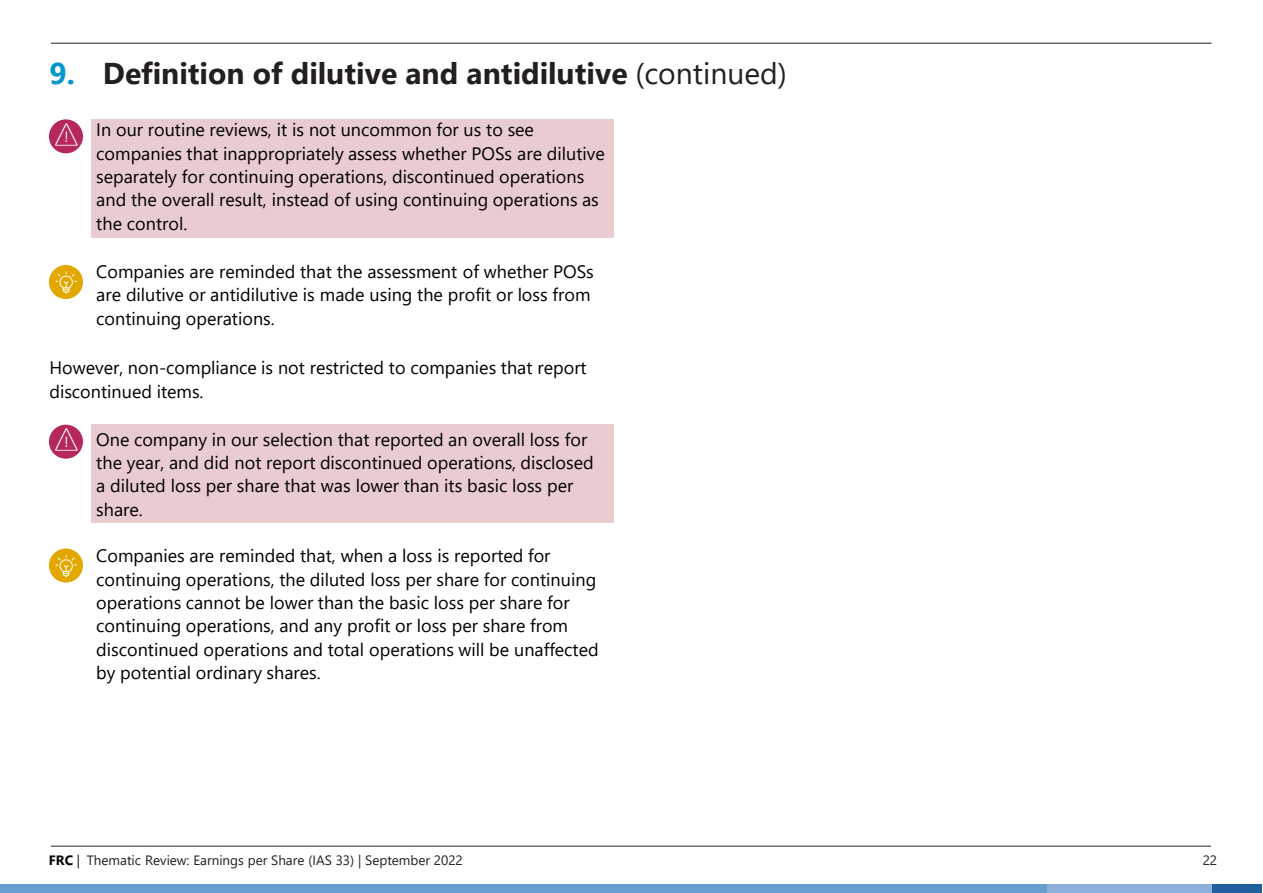
<style>
.page{position:relative;width:1263px;height:893px;background:#fff}
.page>*{position:absolute;margin:0;border:0;box-sizing:border-box;transform-origin:0 0}
.t1{font:700 30px "Segoe UI";color:#231f20}
.t2{font:18px/23.4px "Segoe UI";color:#000}
.t3{font:13.5px "Segoe UI";letter-spacing:-.005em;color:#231f20}
.t4{font:700 13.5px "Segoe UI";color:#000}
.s1{color:#0097ce}
.s2{font-weight:400}
</style>
<div class="page">
<hr style="left:51px;top:43px;width:1161px;height:1px;background:#231f20">
<hr style="left:51px;top:846px;width:1160px;height:1px;background:#231f20">
<div style="left:0;top:884px;width:1047px;height:9px;background:#669ed0"></div>
<div style="left:1047px;top:884px;width:166px;height:9px;background:#8bb0dc"></div>
<div style="left:1213px;top:884px;width:49px;height:9px;background:#20609f"></div>
<div style="left:91px;top:425px;width:523px;height:98px;background:#e9cccf"></div>
<div style="left:91px;top:119px;width:523px;height:119px;background:#e9cccf"></div>
<div style="left:49px;top:548px;width:34px;height:34px;background:#e2a800;border-radius:50%"></div>
<img style="left:55px;top:555px;width:21px;height:22px">
<div style="left:49px;top:265px;width:34px;height:34px;background:#e2a800;border-radius:50%"></div>
<img style="left:55px;top:271px;width:21px;height:22px">
<div style="left:49px;top:119px;width:34px;height:34px;background:#b6285b;border-radius:50%"></div>
<img style="left:55px;top:123px;width:22px;height:23px">
<div style="left:49px;top:425px;width:34px;height:34px;background:#b6285b;border-radius:50%"></div>
<img style="left:55px;top:429px;width:22px;height:22px">
<h2 class="t1" style="left:50px;top:51px;width:739px"><span class="s1">9.</span> Definition of dilutive and antidilutive <span class="s2">(continued)</span></h2>
<p class="t2" style="left:96px;top:117px;width:510px">In our routine reviews, it is not uncommon for us to see companies that inappropriately assess whether POSs are dilutive separately for continuing operations, discontinued operations and the overall result, instead of using continuing operations as the control.</p>
<p class="t2" style="left:96px;top:259px;width:499px">Companies are reminded that the assessment of whether POSs are dilutive or antidilutive is made using the profit or loss from continuing operations.</p>
<p class="t2" style="left:50px;top:355px;width:539px">However, non-compliance is not restricted to companies that report discontinued items.</p>
<p class="t2" style="left:96px;top:426px;width:499px">One company in our selection that reported an overall loss for the year, and did not report discontinued operations, disclosed a diluted loss per share that was lower than its basic loss per share.</p>
<p class="t2" style="left:96px;top:543px;width:504px">Companies are reminded that, when a loss is reported for continuing operations, the diluted loss per share for continuing operations cannot be lower than the basic loss per share for continuing operations, and any profit or loss per share from discontinued operations and total operations will be unaffected by potential ordinary shares.</p>
<p class="t4" style="left:49px;top:851px;width:33px">FRC <span class="s2">|</span></p>
<p class="t3" style="left:87px;top:851px;width:377px">Thematic Review: Earnings per Share (IAS 33) | September 2022</p>
<p class="t3" style="left:1203px;top:851px;width:16px">22</p>
</div>
